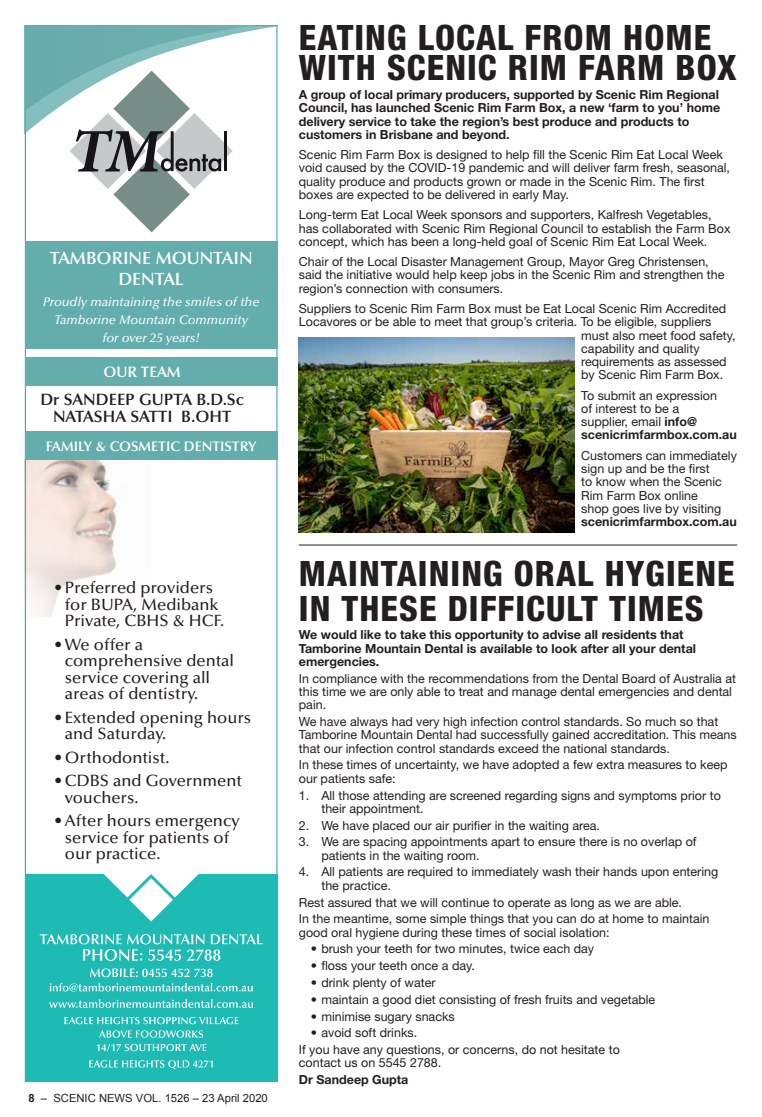
<style>
.page{position:relative;width:762px;height:1117px;background:#fff}
.page>*{position:absolute;margin:0;border:0;box-sizing:border-box;transform-origin:0 0}
.t1{font:800 condensed 35px/35px "Helvetica Neue LT Std";letter-spacing:.03em;color:#231f20}
.t2{font:600 17.62px/21.2px "Optima LT Std";color:#fff;text-align:center}
.t3{font:500 16.38px/16.4px "Optima LT Std";color:#231f20}
.t4{font:600 16.38px/17.5px "Optima LT Std";color:#231f20;text-align:center}
.t5{font:600 15.12px "Optima LT Std";color:#fff}
.t6{font:600 13.88px "Optima LT Std";color:#fff}
.t7{font:italic 500 12.62px/17.6px "Optima LT Std";color:#fff;text-align:center}
.t8{font:12.5px/13.2px "Helvetica Neue LT Std";color:#231f20}
.t9{font:700 12.5px/13.2px "Helvetica Neue LT Std";color:#231f20}
.t10{font:11.25px "Arial";color:#231f20}
.s1{font-weight:700}
</style>
<div class="page">
<img style="left:27px;top:460px;width:96px;height:156px">
<div style="left:25px;top:873px;width:252px;height:208px;background:#1dbbb3"></div>
<svg style="left:104px;top:873px;width:95px;height:48px"></svg>
<div style="left:25px;top:356px;width:252px;height:29px;background:#63aead"></div>
<div style="left:25px;top:242px;width:252px;height:107px;background:#63aead"></div>
<svg style="left:89px;top:1060px;width:124px;height:9px"></svg>
<svg style="left:96px;top:1043px;width:110px;height:8px"></svg>
<svg style="left:99px;top:1030px;width:104px;height:7px"></svg>
<svg style="left:64px;top:1017px;width:175px;height:7px"></svg>
<svg style="left:49px;top:999px;width:204px;height:8px"></svg>
<svg style="left:50px;top:983px;width:203px;height:8px"></svg>
<svg style="left:90px;top:968px;width:123px;height:8px"></svg>
<svg style="left:40px;top:934px;width:223px;height:26px"></svg>
<div style="left:25px;top:431px;width:252px;height:29px;background:#63aead"></div>
<svg style="left:25px;top:25px;width:252px;height:207px"></svg>
<img style="left:299px;top:337px;width:275px;height:195px">
<hr style="left:299px;top:544px;width:438px;height:1px;background:#231f20">
<p class="t2" style="left:50px;top:247px;width:204px">TAMBORINE MOUNTAIN<br>DENTAL</p>
<p class="t7" style="left:43px;top:293px;width:218px">Proudly maintaining the smiles of the<br>Tamborine Mountain Community<br>for over 25 years!</p>
<p class="t5" style="left:103px;top:362px;width:79px">OUR TEAM</p>
<p class="t4" style="left:40px;top:390px;width:205px">Dr SANDEEP GUPTA B.D.Sc<br>NATASHA SATTI B.OHT</p>
<p class="t6" style="left:46px;top:437px;width:212px">FAMILY &amp; COSMETIC DENTISTRY</p>
<p class="t3" style="left:65px;top:580px;width:161px;text-indent:-11px">• Preferred providers for BUPA, Medibank<br>Private, CBHS &amp; HCF.</p>
<p class="t3" style="left:65px;top:636px;width:171px;text-indent:-11px">•We offer a comprehensive dental service covering all areas of dentistry.</p>
<p class="t3" style="left:65px;top:709px;width:188px;text-indent:-11px">• Extended opening hours and Saturday.</p>
<p class="t3" style="left:54px;top:749px;width:117px">• Orthodontist.</p>
<p class="t3" style="left:65px;top:772px;width:179px;text-indent:-11px">• CDBS and Government vouchers.</p>
<p class="t3" style="left:65px;top:812px;width:176px;text-indent:-11px">•After hours emergency service for patients of our practice.</p>
<p class="t10" style="left:28px;top:1090px;width:241px"><span class="s1">8</span> – SCENIC NEWS VOL. 1526 – 23 April 2020</p>
<p class="t1" style="left:299px;top:22px;width:439px;line-height:30px">EATING LOCAL FROM HOME<br>WITH SCENIC RIM FARM BOX</p>
<p class="t9" style="left:299px;top:88px;width:423px">A group of local primary producers, supported by Scenic Rim Regional Council, has launched Scenic Rim Farm Box, a new ‘farm to you’ home delivery service to take the region’s best produce and products to customers in Brisbane and beyond.</p>
<p class="t8" style="left:299px;top:148px;width:433px">Scenic Rim Farm Box is designed to help fill the Scenic Rim Eat Local Week void caused by the COVID-19 pandemic and will deliver farm fresh, seasonal, quality produce and products grown or made in the Scenic Rim. The first boxes are expected to be delivered in early May.</p>
<p class="t8" style="left:299px;top:208px;width:433px">Long-term Eat Local Week sponsors and supporters, Kalfresh Vegetables, has collaborated with Scenic Rim Regional Council to establish the Farm Box concept, which has been a long-held goal of Scenic Rim Eat Local Week.</p>
<p class="t8" style="left:299px;top:255px;width:427px">Chair of the Local Disaster Management Group, Mayor Greg Christensen, said the initiative would help keep jobs in the Scenic Rim and strengthen the region’s connection with consumers.</p>
<p class="t8" style="left:299px;top:302px;width:429px">Suppliers to Scenic Rim Farm Box must be Eat Local Scenic Rim Accredited</p>
<p class="t8" style="left:299px;top:315px;width:414px">Locavores or be able to meet that group’s criteria. To be eligible, suppliers</p>
<p class="t8" style="left:581px;top:328px;width:156px">must also meet food safety,</p>
<p class="t8" style="left:581px;top:341px;width:120px">capability and quality</p>
<p class="t8" style="left:581px;top:355px;width:147px">requirements as assessed</p>
<p class="t8" style="left:581px;top:368px;width:143px">by Scenic Rim Farm Box.</p>
<p class="t8" style="left:581px;top:388px;width:157px">To submit an expression<br>of interest to be a<br>supplier, email <span class="s1">info@ scenicrimfarmbox.com.au</span></p>
<p class="t8" style="left:581px;top:448px;width:157px">Customers can immediately sign up and be the first<br>to know when the Scenic<br>Rim Farm Box online<br>shop goes live by visiting <span class="s1">scenicrimfarmbox.com.au</span></p>
<p class="t1" style="left:299px;top:555px;width:437px">MAINTAINING ORAL HYGIENE<br>IN THESE DIFFICULT TIMES</p>
<p class="t9" style="left:299px;top:628px;width:399px">We would like to take this opportunity to advise all residents that<br>Tamborine Mountain Dental is available to look after all your dental emergencies.</p>
<p class="t8" style="left:299px;top:671px;width:439px">In compliance with the recommendations from the Dental Board of Australia at this time we are only able to treat and manage dental emergencies and dental pain.</p>
<p class="t8" style="left:299px;top:714px;width:439px">We have always had very high infection control standards. So much so that<br>Tamborine Mountain Dental had successfully gained accreditation. This means that our infection control standards exceed the national standards.</p>
<p class="t8" style="left:299px;top:758px;width:430px">In these times of uncertainty, we have adopted a few extra measures to keep our patients safe:</p>
<p class="t8" style="left:321px;top:788px;width:401px;text-indent:-23px">1. All those attending are screened regarding signs and symptoms prior to their appointment.</p>
<p class="t8" style="left:299px;top:818px;width:302px">2. We have placed our air purifier in the waiting area.</p>
<p class="t8" style="left:321px;top:835px;width:377px;text-indent:-23px">3. We are spacing appointments apart to ensure there is no overlap of patients in the waiting room.</p>
<p class="t8" style="left:321px;top:865px;width:398px;text-indent:-23px">4. All patients are required to immediately wash their hands upon entering the practice.</p>
<p class="t8" style="left:299px;top:895px;width:385px">Rest assured that we will continue to operate as long as we are able.</p>
<p class="t8" style="left:299px;top:911px;width:412px">In the meantime, some simple things that you can do at home to maintain good oral hygiene during these times of social isolation:</p>
<p class="t8" style="left:311px;top:941px;width:285px">• brush your teeth for two minutes, twice each day</p>
<p class="t8" style="left:311px;top:958px;width:166px">• floss your teeth once a day.</p>
<p class="t8" style="left:311px;top:975px;width:126px">• drink plenty of water</p>
<p class="t8" style="left:311px;top:992px;width:346px">• maintain a good diet consisting of fresh fruits and vegetable</p>
<p class="t8" style="left:311px;top:1009px;width:146px">• minimise sugary snacks</p>
<p class="t8" style="left:311px;top:1025px;width:108px">• avoid soft drinks.</p>
<p class="t8" style="left:299px;top:1042px;width:322px">If you have any questions, or concerns, do not hesitate to contact us on 5545 2788.</p>
<p class="t9" style="left:299px;top:1072px;width:111px">Dr Sandeep Gupta</p>
</div>
